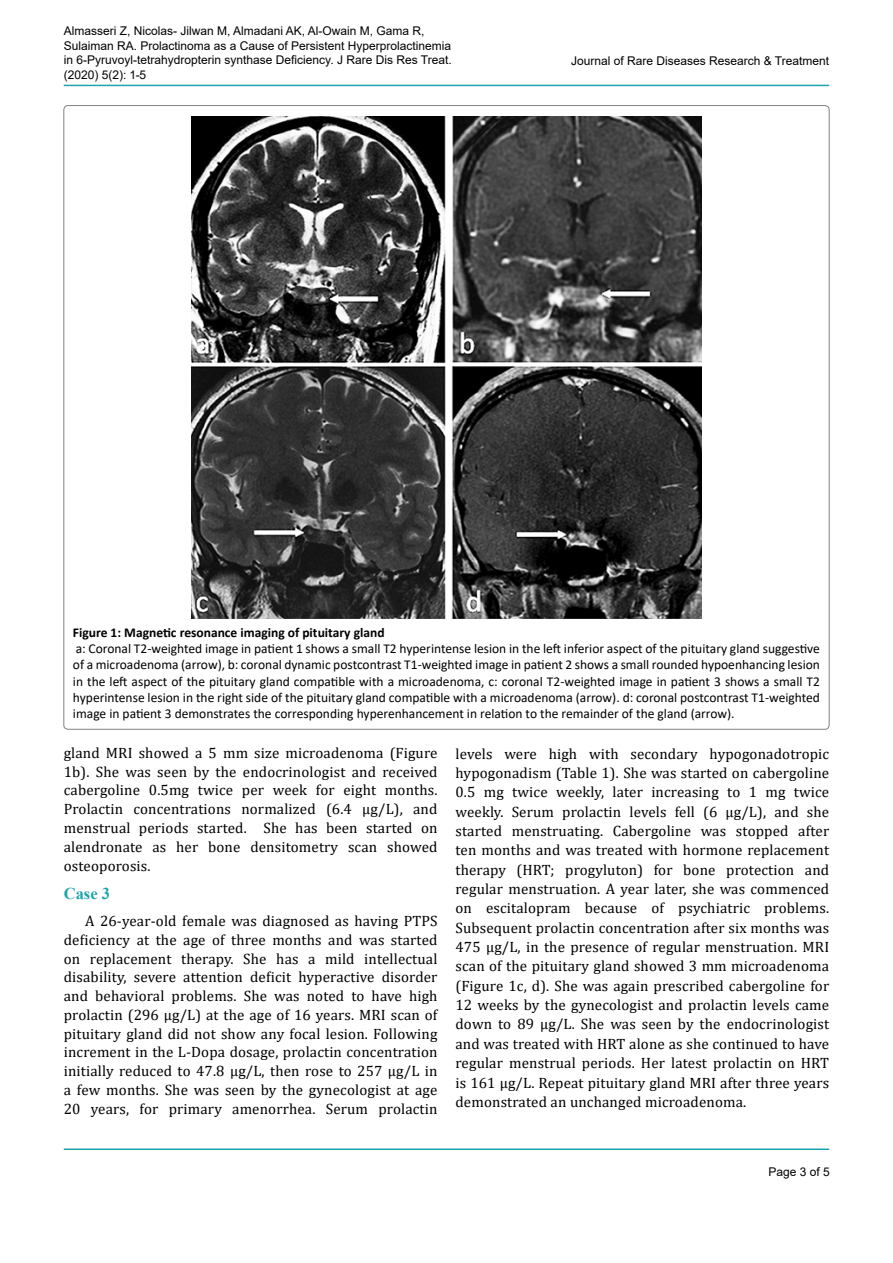
<style>
.page{position:relative;width:893px;height:1263px;background:#fff}
.page>*{position:absolute;margin:0;border:0;box-sizing:border-box;transform-origin:0 0}
.t1{font:700 16.5px "Times New Roman";color:#1aa4ad}
.t2{font:15px/19.4px "Cambria";letter-spacing:.01em;color:#000;text-align:justify}
.t3{font:13.5px/16.2px "Calibri";color:#000;text-align:justify}
.t4{font:700 13.5px "Calibri";color:#000}
.t5{font:12px/14.4px "Arial";color:#000}
</style>
<div class="page">
<hr style="left:64px;top:1148px;width:765px;height:2px;background:#1aa4ad">
<hr style="left:64px;top:85px;width:765px;height:1px;background:#1aa4ad">
<img style="left:191px;top:117px;width:510px;height:501px">
<p class="t5" style="left:64px;top:24px;width:389px">Almasseri Z, Nicolas- Jilwan M, Almadani AK, Al-Owain M, Gama R, Sulaiman RA. Prolactinoma as a Cause of Persistent Hyperprolactinemia in 6-Pyruvoyl-tetrahydropterin synthase Deficiency. J Rare Dis Res Treat. (2020) 5(2): 1-5</p>
<p class="t5" style="left:571px;top:54px;width:260px">Journal of Rare Diseases Research &amp; Treatment</p>
<p class="t4" style="left:73px;top:623px;width:313px">Figure 1: Magnetic resonance imaging of pituitary gland</p>
<p class="t3" style="left:73px;top:640px;width:748px">a: Coronal T2-weighted image in patient 1 shows a small T2 hyperintense lesion in the left inferior aspect of the pituitary gland suggestive of a microadenoma (arrow), b: coronal dynamic postcontrast T1-weighted image in patient 2 shows a small rounded hypoenhancing lesion in the left aspect of the pituitary gland compatible with a microadenoma, c: coronal T2-weighted image in patient 3 shows a small T2 hyperintense lesion in the right side of the pituitary gland compatible with a microadenoma (arrow). d: coronal postcontrast T1-weighted image in patient 3 demonstrates the corresponding hyperenhancement in relation to the remainder of the gland (arrow).</p>
<p class="t2" style="left:64px;top:743px;width:375px;line-height:18.8px">gland MRI showed a 5 mm size microadenoma (Figure 1b). She was seen by the endocrinologist and received cabergoline 0.5mg twice per week for eight months.<br>Prolactin concentrations normalized (6.4 µg/L), and menstrual periods started. She has been started on alendronate as her bone densitometry scan showed osteoporosis.</p>
<p class="t1" style="left:64px;top:881px;width:48px">Case 3</p>
<p class="t2" style="left:64px;top:911px;width:375px;line-height:18.8px;text-indent:21px">A 26-year-old female was diagnosed as having PTPS deficiency at the age of three months and was started on replacement therapy. She has a mild intellectual disability, severe attention deficit hyperactive disorder and behavioral problems. She was noted to have high prolactin (296 µg/L) at the age of 16 years. MRI scan of pituitary gland did not show any focal lesion. Following increment in the L-Dopa dosage, prolactin concentration initially reduced to 47.8 µg/L, then rose to 257 µg/L in a few months. She was seen by the gynecologist at age 20 years, for primary amenorrhea. Serum prolactin</p>
<p class="t2" style="left:455px;top:744px;width:375px">levels were high with secondary hypogonadotropic hypogonadism (Table 1). She was started on cabergoline 0.5 mg twice weekly, later increasing to 1 mg twice weekly. Serum prolactin levels fell (6 µg/L), and she started menstruating. Cabergoline was stopped after ten months and was treated with hormone replacement therapy (HRT; progyluton) for bone protection and regular menstruation. A year later, she was commenced on escitalopram because of psychiatric problems.<br>Subsequent prolactin concentration after six months was 475 µg/L, in the presence of regular menstruation. MRI scan of the pituitary gland showed 3 mm microadenoma (Figure 1c, d). She was again prescribed cabergoline for 12 weeks by the gynecologist and prolactin levels came down to 89 µg/L. She was seen by the endocrinologist and was treated with HRT alone as she continued to have regular menstrual periods. Her latest prolactin on HRT is 161 µg/L. Repeat pituitary gland MRI after three years demonstrated an unchanged microadenoma.</p>
<p class="t5" style="left:768px;top:1165px;width:63px">Page 3 of 5</p>
</div>
